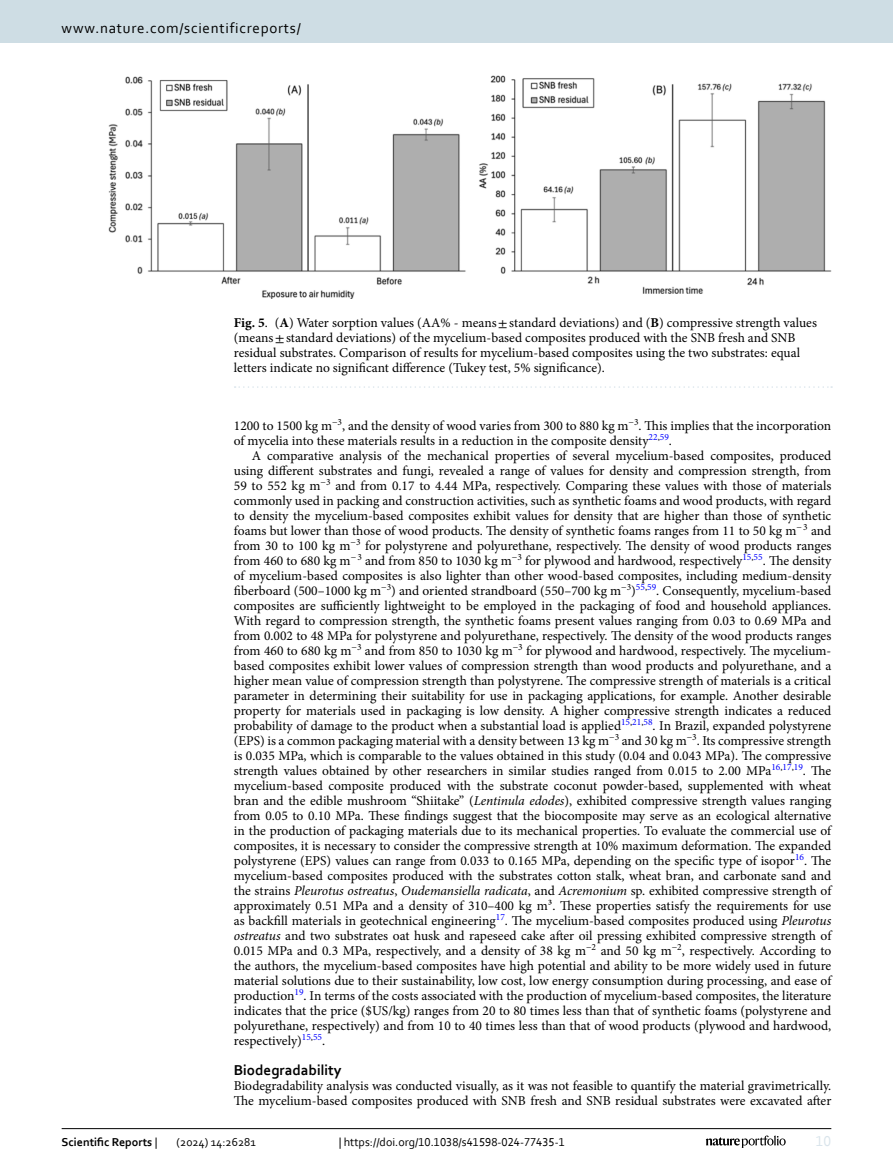
<style>
.page{position:relative;width:893px;height:1174px;background:#fff}
.page>*{position:absolute;margin:0;border:0;box-sizing:border-box;transform-origin:0 0}
.t1{font:15px "Corbel";letter-spacing:.05em;color:#000}
.Head_2{font:700 15px "Corbel";color:#000}
.t2{font:15px "Corbel";color:#d9e4eb}
.Body_Text_Indent{font:13.5px/15px "Minion Pro";color:#000}
.Figure_Caption{font:13.5px/15px "Minion Pro";color:#000}
.Body_Text{font:13.5px/15px "Minion Pro";color:#000}
.t3{font:12px "Corbel";color:#000}
.t4{font:700 12px "Corbel";color:#000}
.s1{font-weight:700}
.s2{font-family:"STIX"}
.s3{font-style:italic}
.s4{font-weight:400}
</style>
<div class="page">
<img style="left:108px;top:76px;width:723px;height:223px">
<svg style="left:235px;top:386px;width:597px;height:2px"></svg>
<hr style="left:62px;top:1128px;width:769px;height:1px;background:#000">
<svg style="left:706px;top:1135px;width:80px;height:12px"></svg>
<div style="left:0;top:0;width:893px;height:43px;background:#cedde4"></div>
<p class="t1" style="left:62px;top:18px;width:241px">www.nature.com/scientificreports/</p>
<p class="Figure_Caption" style="left:234px;top:315px;width:585px"><span class="s1">Fig. 5</span>. (<span class="s1">A</span>) Water sorption values (AA% - means<span class="s2">±</span>standard deviations) and (<span class="s1">B</span>) compressive strength values (means<span class="s2">±</span>standard deviations) of the mycelium-based composites produced with the SNB fresh and SNB residual substrates. Comparison of results for mycelium-based composites using the two substrates: equal letters indicate no significant difference (Tukey test, 5% significance).</p>
<p class="Body_Text_Indent" style="left:234px;top:418px;width:599px">1200 to 1500 kg m<sup>−3</sup>, and the density of wood varies from 300 to 880 kg m<sup>−3</sup>. This implies that the incorporation of mycelia into these materials results in a reduction in the composite density<sup>22</sup><sup>,</sup><sup>59</sup>.</p>
<p class="Body_Text_Indent" style="left:234px;top:448px;width:599px;text-align:justify;text-indent:18px">A comparative analysis of the mechanical properties of several mycelium-based composites, produced using different substrates and fungi, revealed a range of values for density and compression strength, from 59 to 552 kg m<sup>−3</sup> and from 0.17 to 4.44 MPa, respectively. Comparing these values with those of materials commonly used in packing and construction activities, such as synthetic foams and wood products, with regard to density the mycelium-based composites exhibit values for density that are higher than those of synthetic foams but lower than those of wood products. The density of synthetic foams ranges from 11 to 50 kg m<sup>−3</sup> and from 30 to 100 kg m<sup>−3</sup> for polystyrene and polyurethane, respectively. The density of wood products ranges from 460 to 680 kg m<sup>−3</sup> and from 850 to 1030 kg m<sup>−3</sup> for plywood and hardwood, respectively<sup>15</sup><sup>,</sup><sup>55</sup>. The density of mycelium-based composites is also lighter than other wood-based composites, including medium-density fiberboard (500–1000 kg m<sup>−3</sup>) and oriented strandboard (550–700 kg m<sup>−3</sup>)<sup>55</sup><sup>,</sup><sup>59</sup>. Consequently, mycelium-based composites are sufficiently lightweight to be employed in the packaging of food and household appliances.<br>With regard to compression strength, the synthetic foams present values ranging from 0.03 to 0.69 MPa and from 0.002 to 48 MPa for polystyrene and polyurethane, respectively. The density of the wood products ranges from 460 to 680 kg m<sup>−3</sup> and from 850 to 1030 kg m<sup>−3</sup> for plywood and hardwood, respectively. The mycelium&shy;based composites exhibit lower values of compression strength than wood products and polyurethane, and a higher mean value of compression strength than polystyrene. The compressive strength of materials is a critical parameter in determining their suitability for use in packaging applications, for example. Another desirable property for materials used in packaging is low density. A higher compressive strength indicates a reduced probability of damage to the product when a substantial load is applied<sup>15</sup><sup>,</sup><sup>21</sup><sup>,</sup><sup>58</sup>. In Brazil, expanded polystyrene (EPS) is a common packaging material with a density between 13 kg m<sup>−3</sup> and 30 kg m<sup>−3</sup>. Its compressive strength is 0.035 MPa, which is comparable to the values obtained in this study (0.04 and 0.043 MPa). The compressive strength values obtained by other researchers in similar studies ranged from 0.015 to 2.00 MPa<sup>16</sup><sup>,</sup><sup>17</sup><sup>,</sup><sup>19</sup>. The mycelium-based composite produced with the substrate coconut powder-based, supplemented with wheat bran and the edible mushroom “Shiitake” (<span class="s3">Lentinula edodes</span>), exhibited compressive strength values ranging from 0.05 to 0.10 MPa. These findings suggest that the biocomposite may serve as an ecological alternative in the production of packaging materials due to its mechanical properties. To evaluate the commercial use of composites, it is necessary to consider the compressive strength at 10% maximum deformation. The expanded polystyrene (EPS) values can range from 0.033 to 0.165 MPa, depending on the specific type of isopor<sup>16</sup>. The mycelium-based composites produced with the substrates cotton stalk, wheat bran, and carbonate sand and the strains <span class="s3">Pleurotus ostreatus</span>, <span class="s3">Oudemansiella radicata</span>, and <span class="s3">Acremonium</span> sp. exhibited compressive strength of approximately 0.51 MPa and a density of 310–400 kg m³. These properties satisfy the requirements for use as backfill materials in geotechnical engineering<sup>17</sup>. The mycelium-based composites produced using <span class="s3">Pleurotus ostreatus</span> and two substrates oat husk and rapeseed cake after oil pressing exhibited compressive strength of 0.015 MPa and 0.3 MPa, respectively, and a density of 38 kg m<sup>−2</sup> and 50 kg m<sup>−2</sup>, respectively. According to the authors, the mycelium-based composites have high potential and ability to be more widely used in future material solutions due to their sustainability, low cost, low energy consumption during processing, and ease of production<sup>19</sup>. In terms of the costs associated with the production of mycelium-based composites, the literature indicates that the price ($US/kg) ranges from 20 to 80 times less than that of synthetic foams (polystyrene and polyurethane, respectively) and from 10 to 40 times less than that of wood products (plywood and hardwood, respectively)<sup>15</sup><sup>,</sup><sup>55</sup>.</p>
<p class="Head_2" style="left:234px;top:1060px;width:109px">Biodegradability</p>
<p class="Body_Text" style="left:234px;top:1078px;width:599px">Biodegradability analysis was conducted visually, as it was not feasible to quantify the material gravimetrically.<br>The mycelium-based composites produced with SNB fresh and SNB residual substrates were excavated after</p>
<p class="t4" style="left:62px;top:1134px;width:97px">Scientific Reports <span class="s4">|</span></p>
<p class="t3" style="left:177px;top:1134px;width:81px">(2024) 14:26281</p>
<p class="t3" style="left:339px;top:1134px;width:228px">| https://doi.org/10.1038/s41598-024-77435-1</p>
<p class="t2" style="left:816px;top:1132px;width:17px">10</p>
</div>
